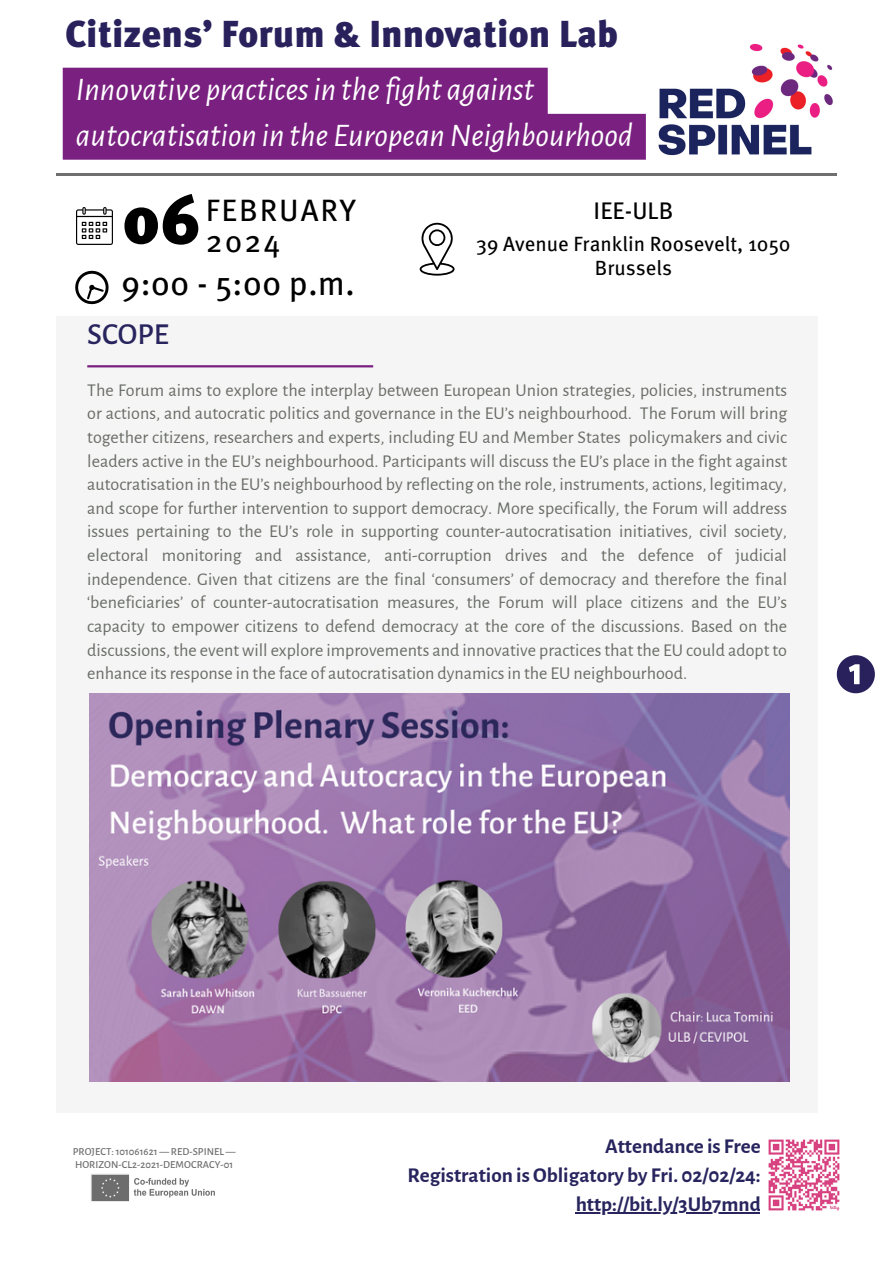
<style>
.page{position:relative;width:893px;height:1264px;background:#fff}
.page>*{position:absolute;margin:0;border:0;box-sizing:border-box;transform-origin:0 0}
.t1{font:900 67.8px "Meta OT";color:#000}
.t2{font:900 37.5px "Meta OT";color:#29215c}
.t3{font:33.75px "Meta OT";color:#000}
.t4{font:italic 33px/46.2px "Alegreya Sans";color:#fff}
.t5{font:30.9px "Meta OT";letter-spacing:.06em;color:#000}
.t6{font:500 30.6px "Alegreya Sans";color:#28255e}
.t7{font:24px "Meta OT";color:#000}
.t8{font:700 21.15px/29.2px "Alegreya Sans";color:#28255e;text-align:right}
.t9{font:20.55px/24px "Meta OT";color:#000;text-align:center}
.t10{font:18px/23.7px "Alegreya Sans";color:#696c66;text-align:justify}
.t11{font:500 10.65px "Alegreya Sans";letter-spacing:.005em;color:#6f6f6f}
</style>
<div class="page">
<div style="left:57px;top:316px;width:760px;height:796px;background:#f5f5f5"></div>
<hr style="left:57px;top:173px;width:779px;height:2px;background:#6f6f6f">
<svg style="left:836px;top:655px;width:38px;height:38px"></svg>
<svg style="left:63px;top:68px;width:582px;height:92px;fill:#792080"></svg>
<svg style="left:75px;top:270px;width:34px;height:35px"></svg>
<img style="left:76px;top:207px;width:37px;height:37px">
<svg style="left:419px;top:223px;width:35px;height:52px"></svg>
<hr style="left:87px;top:365px;width:286px;height:2px;background:#792080">
<img style="left:89px;top:693px;width:700px;height:388px">
<hr style="left:575px;top:1212px;width:185px;height:1px;background:#28255e">
<img style="left:91px;top:1174px;width:124px;height:27px">
<img style="left:658px;top:44px;width:175px;height:112px">
<img style="left:768px;top:1139px;width:72px;height:72px">
<h1 class="t2" style="left:65px;top:5px;width:554px">Citizens’ Forum &amp; Innovation Lab</h1>
<p class="t4" style="left:76px;top:67px;width:558px">Innovative practicesin thefight against autocratisation in the EuropeanNeighbourhood</p>
<p class="t1" style="left:122px;top:166px;width:80px">06</p>
<h2 class="t5" style="left:206px;top:186px;width:151px">FEBRUARY</h2>
<h2 class="t5" style="left:206px;top:217px;width:76px">2024</h2>
<p class="t3" style="left:122px;top:256px;width:235px">9:00 - 5:00 p.m.</p>
<h1 class="t7" style="left:593px;top:191px;width:81px">IEE-ULB</h1>
<h4 class="t9" style="left:476px;top:230px;width:316px">39 Avenue Franklin Roosevelt, 1050<br>Brussels</h4>
<h3 class="t6" style="left:87px;top:319px;width:83px">SCOPE</h3>
<p class="t10" style="left:87px;top:378px;width:701px">The Forum aims to explore the interplay between European Union strategies, policies, instruments or actions, and autocratic politics and governance in the EU’s neighbourhood. The Forum will bring together citizens, researchers and experts, including EU and Member States policymakers and civic leaders active in the EU’s neighbourhood. Participants will discuss the EU’s place in the fight against autocratisation in the EU’s neighbourhood by reflecting on the role, instruments, actions, legitimacy, and scope for further intervention to support democracy. More specifically, the Forum will address issues pertaining to the EU’s role in supporting counter-autocratisation initiatives, civil society, electoral monitoring and assistance, anti-corruption drives and the defence of judicial independence. Given that citizens are the final ‘consumers’ of democracy and therefore the final ‘beneficiaries’ of counter-autocratisation measures, the Forum will place citizens and the EU’s capacity to empower citizens to defend democracy at the core of the discussions. Based on the discussions, the event will explore improvements and innovative practices that the EU could adopt to enhance its response in the face of autocratisation dynamics in the EU neighbourhood.</p>
<h6 class="t11" style="left:73px;top:1146px;width:164px">PROJECT: 101061621 — RED-SPINEL —</h6>
<p class="t11" style="left:75px;top:1159px;width:160px">HORIZON-CL2-2021-DEMOCRACY-01</p>
<h5 class="t8" style="left:407px;top:1131px;width:355px">Attendance is Free<br>Registration isObligatory by Fri. 02/02/24:</h5>
<p class="t8" style="left:575px;top:1190px;width:186px">http://bit.ly/3Ub7mnd</p>
</div>
